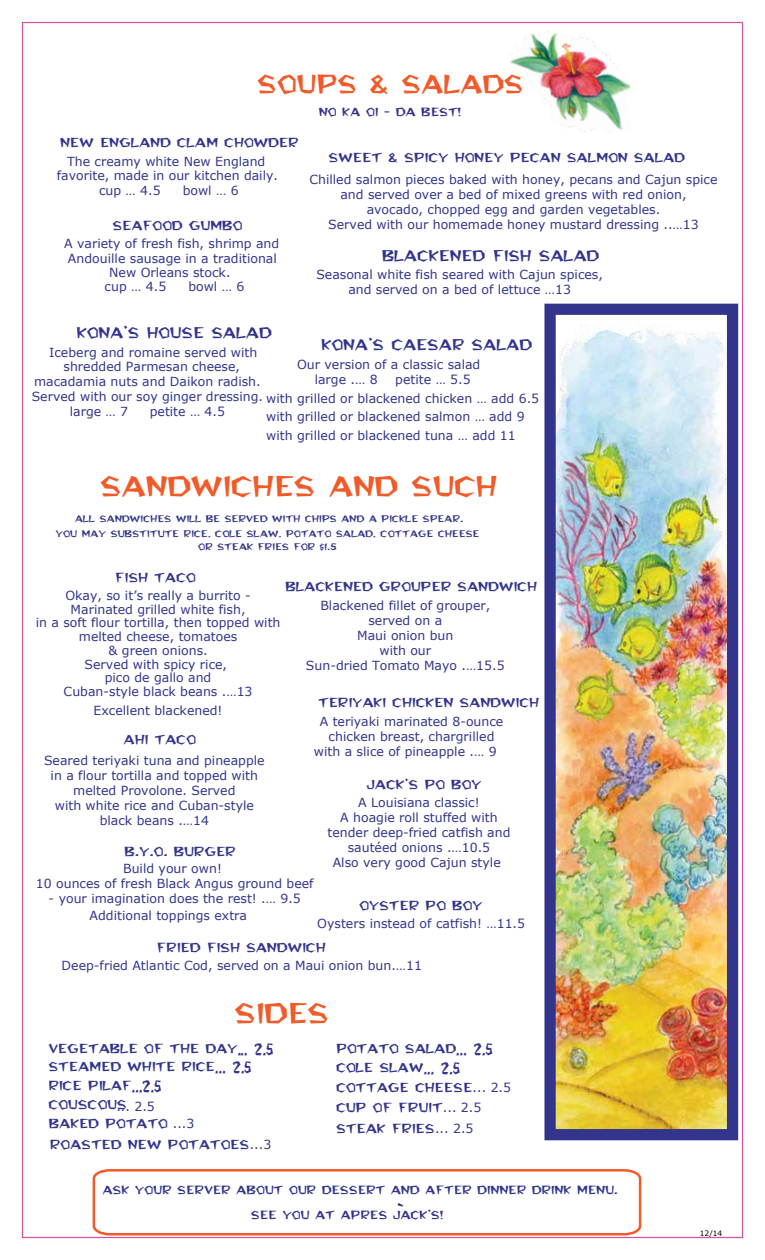
<style>
.page{position:relative;width:765px;height:1260px;background:#fff}
.page>*{position:absolute;margin:0;border:0;box-sizing:border-box;transform-origin:0 0}
.t1{font:30px "Bedrock Wide";color:#f15a29}
.t2{font:27.5px "Bedrock Wide";color:#f15a29}
.t3{font:16.25px "Bedrock Wide";color:#32358b}
.t4{font:13.75px/18.8px "Bedrock Wide";color:#32358b}
.t5{font:12.5px/15px "MS Reference Sans Serif";color:#32358b;text-align:center}
.t6{font:12.5px/25.5px "Bedrock Wide";color:#32358b}
.t7{font:10px/14.8px "Bedrock Wide";color:#32358b;text-align:center}
.t8{font:7.5px "MS Reference Sans Serif";color:#010101}
.s1{font-family:"Flintstone"}
.s2{font-family:"MS Reference Sans Serif";font-size:12.5px}
</style>
<div class="page">
<svg style="left:92px;top:1169px;width:550px;height:67px"></svg>
<img style="left:556px;top:325px;width:170px;height:803px">
<div style="left:544px;top:304px;width:194px;height:836px;border:11px solid #32358b"></div>
<img style="left:502px;top:21px;width:136px;height:111px">
<h2 class="t2" style="left:258px;top:69px;width:268px">SOUPS &amp; SALADS</h2>
<p class="t6" style="left:319px;top:99px;width:144px">NO KA OI - DA BEST!</p>
<p class="t4" style="left:60px;top:133px;width:240px">NEW ENGLAND CLAM CHOWDER</p>
<p class="t5" style="left:67px;top:153px;width:200px">The creamy white New England</p>
<p class="t5" style="left:57px;top:168px;width:223px">favorite, made in our kitchen daily.</p>
<p class="t5" style="left:99px;top:182px;width:63px">cup … 4.5</p>
<p class="t5" style="left:183px;top:182px;width:58px">bowl … 6</p>
<p class="t4" style="left:113px;top:216px;width:131px">SEAFOOD GUMBO</p>
<p class="t5" style="left:64px;top:236px;width:217px">A variety of fresh fish, shrimp and</p>
<p class="t5" style="left:68px;top:250px;width:210px">Andouille sausage in a traditional</p>
<p class="t5" style="left:109px;top:265px;width:123px">New Orleans stock.</p>
<p class="t5" style="left:105px;top:279px;width:63px">cup … 4.5</p>
<p class="t5" style="left:188px;top:279px;width:58px">bowl … 6</p>
<p class="t4" style="left:329px;top:148px;width:358px">SWEET &amp; SPICY HONEY PECAN SALMON SALAD</p>
<p class="t5" style="left:309px;top:171px;width:410px">Chilled salmon pieces baked with honey, pecans and Cajun spice and served over a bed of mixed greens with red onion,<br>avocado, chopped egg and garden vegetables.<br>Served with our homemade honey mustard dressing ..…13</p>
<h3 class="t3" style="left:382px;top:247px;width:219px">BLACKENED FISH SALAD</h3>
<p class="t5" style="left:316px;top:267px;width:288px">Seasonal white fish seared with Cajun spices, and served on a bed of lettuce …13</p>
<h3 class="t3" style="left:77px;top:324px;width:196px">KONA’S HOUSE SALAD</h3>
<p class="t5" style="left:49px;top:344px;width:210px">Iceberg and romaine served with</p>
<p class="t5" style="left:64px;top:359px;width:178px">shredded Parmesan cheese,</p>
<p class="t5" style="left:34px;top:373px;width:228px">macadamia nuts and Daikon radish.</p>
<p class="t5" style="left:32px;top:388px;width:233px">Served with our soy ginger dressing.</p>
<p class="t5" style="left:70px;top:403px;width:60px">large … 7</p>
<p class="t5" style="left:150px;top:403px;width:77px">petite … 4.5</p>
<h3 class="t3" style="left:322px;top:336px;width:212px">KONA’S CAESAR SALAD</h3>
<p class="t5" style="left:315px;top:356px;width:167px;text-align:left;text-indent:-18px">Our version of a classic salad large .… 8</p>
<p class="t5" style="left:266px;top:370px;width:274px;line-height:18.8px;text-align:left;text-indent:129px">petite … 5.5<br>with grilled or blackened chicken … add 6.5 with grilled or blackened salmon … add 9 with grilled or blackened tuna … add 11</p>
<h1 class="t1" style="left:101px;top:469px;width:398px">SANDWICHES AND SUCH</h1>
<p class="t7" style="left:56px;top:511px;width:425px">ALL SANDWICHES WILL BE SERVED WITH CHIPS AND A PICKLE SPEAR.<br>YOU MAY SUBSTITUTE RICE, COLE SLAW, POTATO SALAD, COTTAGE CHEESE</p>
<p class="t7" style="left:198px;top:540px;width:140px">OR STEAK FRIES FOR $1.5</p>
<p class="t4" style="left:115px;top:568px;width:82px">FISH TACO</p>
<p class="t5" style="left:36px;top:588px;width:246px;line-height:13.8px">Okay, so it’s really a burrito -<br>Marinated grilled white fish,<br>in a soft flour tortilla, then topped with melted cheese, tomatoes<br>&amp; green onions.<br>Served with spicy rice,<br>pico de gallo and<br>Cuban-style black beans .…13</p>
<p class="t5" style="left:94px;top:702px;width:130px">Excellent blackened!</p>
<p class="t4" style="left:124px;top:730px;width:74px">AHI TACO</p>
<p class="t5" style="left:44px;top:753px;width:222px">Seared teriyaki tuna and pineapple in a flour tortilla and topped with melted Provolone. Served<br>with white rice and Cuban-style black beans .…14</p>
<p class="t4" style="left:125px;top:842px;width:113px">B.Y.O. BURGER</p>
<p class="t5" style="left:36px;top:860px;width:279px">Build your own!<br>10 ounces of fresh Black Angus ground beef</p>
<p class="t5" style="left:90px;top:889px;width:213px;line-height:17.4px;text-align:left;text-indent:-41px">- your imagination does the rest! .… 9.5<br>Additional toppings extra</p>
<p class="t4" style="left:286px;top:577px;width:253px">BLACKENED GROUPER SANDWICH</p>
<p class="t5" style="left:306px;top:597px;width:200px">Blackened fillet of grouper, served on a<br>Maui onion bun<br>with our<br>Sun-dried Tomato Mayo .…15.5</p>
<p class="t4" style="left:318px;top:693px;width:222px">TERIYAKI CHICKEN SANDWICH</p>
<p class="t5" style="left:314px;top:714px;width:191px">A teriyaki marinated 8-ounce chicken breast, chargrilled with a slice of pineapple .… 9</p>
<p class="t4" style="left:367px;top:775px;width:116px">JACK’S PO BOY</p>
<p class="t5" style="left:328px;top:794px;width:185px">A Louisiana classic!<br>A hoagie roll stuffed with tender deep-fried catfish and sautéed onions .…10.5<br>Also very good Cajun style</p>
<p class="t4" style="left:359px;top:896px;width:125px">OYSTER PO BOY</p>
<p class="t5" style="left:317px;top:915px;width:209px">Oysters instead of catfish! …11.5</p>
<p class="t4" style="left:157px;top:938px;width:170px">FRIED FISH SANDWICH</p>
<p class="t5" style="left:62px;top:957px;width:362px">Deep-fried Atlantic Cod, served on a Maui onion bun.…11</p>
<h1 class="t1" style="left:235px;top:997px;width:96px">SIDES</h1>
<p class="t4" style="left:49px;top:1039px;width:226px">VEGETABLE OF THE DAY<span class="s1">... 2.5<br></span>STEAMED WHITE RICE<span class="s1">... 2.5<br></span>RICE PILAF<span class="s1">...2.5<br></span>COUSCOUS<sub>...</sub> <sub>2.5</sub></p>
<p class="t4" style="left:49px;top:1114px;width:147px">BAKED POTATO <span class="s2">...3</span></p>
<p class="t4" style="left:50px;top:1135px;width:223px">ROASTED NEW POTATOES<span class="s2">...3</span></p>
<p class="t4" style="left:336px;top:1038px;width:176px;line-height:19.8px">POTATO SALAD<span class="s1">... 2.5<br></span>COLE SLAW<span class="s1">... 2.5<br></span>COTTAGE CHEESE<span class="s2">... 2.5</span></p>
<p class="t4" style="left:336px;top:1119px;width:139px">STEAK FRIES<span class="s2">... 2.5</span></p>
<p class="t4" style="left:336px;top:1098px;width:147px">CUP OF FRUIT<span class="s2">... 2.5</span></p>
<p class="t6" style="left:251px;top:1177px;width:368px;text-indent:-149px">ASK YOUR SERVER ABOUT OUR DESSERT AND AFTER DINNER DRINK MENU.<br>SEE YOU AT APRES JACK’S!</p>
<p class="t8" style="left:700px;top:1229px;width:24px">12/14</p>
</div>
